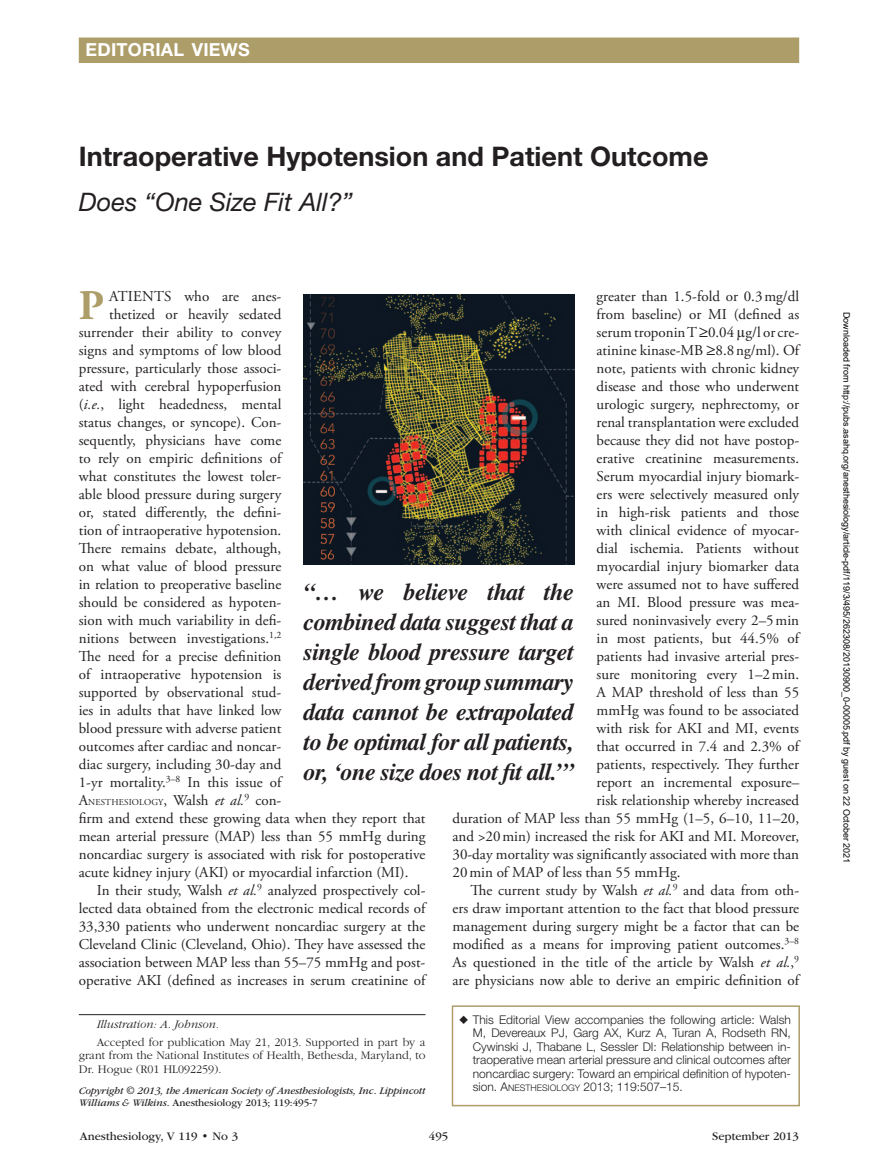
<style>
.page{position:relative;width:878px;height:1175px;background:#fff}
.page>*{position:absolute;margin:0;border:0;box-sizing:border-box;transform-origin:0 0}
.t1{font:700 42.15px "Adobe Garamond Pro";color:#ac9d69}
.t2{font:700 27px "Helvetica Neue LT Std";color:#231f20}
.t3{font:italic 25.5px "Helvetica Neue LT Std";color:#231f20}
.t4{font:italic 700 24px/30px "Times";letter-spacing:-.02em;color:#231f20;text-align:justify}
.t5{font:700 18px "Helvetica Neue LT Std";letter-spacing:.015em;color:#fff}
.t6{font:15px/18px "Adobe Garamond Pro";color:#231f20;text-align:right}
.t7{font:300 12px/13.5px "Helvetica Neue LT Std";color:#231f20;text-align:justify}
.t8{font:300 12px/13.5px "ITC Garamond Std";color:#231f20;text-align:justify}
.t9{font:12px "ITC Garamond Std";color:#231f20}
.t10{font:italic 300 12px "ITC Garamond Std";color:#231f20}
.t11{font:italic 10.5px/12px "ITC Garamond Std";letter-spacing:-.01em;color:#231f20}
.t12{font:9px "Arial";color:#000}
.t13{font:9px "Adobe Garamond Pro";color:#231f20}
.s1{font-style:italic}
.s2{font-size:15px}
.s3{font-family:"Gandhari Unicode"}
.s4{font-size:9px}
.s5{font-style:normal}
.s6{font-family:"Gandhari Unicode";font-weight:400}
</style>
<div class="page">
<div style="left:452px;top:1005px;width:348px;height:101px;border:2px solid #ac9d69"></div>
<hr style="left:79px;top:1014px;width:346px;height:1px;background:#231f20">
<img style="left:304px;top:294px;width:270px;height:270px">
<div style="left:79px;top:38px;width:720px;height:25px;background:#ac9d69"></div>
<p class="t5" style="left:86px;top:38px;width:166px">EDITORIAL VIEWS</p>
<h2 class="t2" style="left:79px;top:140px;width:631px">Intraoperative Hypotension and Patient Outcome</h2>
<h3 class="t3" style="left:79px;top:187px;width:275px">Does “One Size Fit All?”</h3>
<p class="t6" style="left:79px;top:287px;width:204px">ATIENTS who are anes&shy;thetized or heavily sedated surrender their ability to convey signs and symptoms of low blood pressure, particularly those associ&shy;ated with cerebral hypoperfusion (<span class="s1">i.e.</span>, light headedness, mental status changes, or syncope). Con&shy;sequently, physicians have come to rely on empiric definitions of what constitutes the lowest toler&shy;able blood pressure during surgery or, stated differently, the defini&shy;tion of intraoperative hypotension.<br>There remains debate, although, on what value of blood pressure in relation to preoperative baseline should be considered as hypoten&shy;sion with much variability in defi&shy;nitions between investigations.<sup>1,2<br></sup>The need for a precise definition of intraoperative hypotension is supported by observational stud&shy;ies in adults that have linked low blood pressure with adverse patient outcomes after cardiac and noncar&shy;diac surgery, including 30-day and 1-yr mortality.<sup>3–8</sup> In this issue of</p>
<p class="t13" style="left:79px;top:796px;width:17px"><span class="s2">A</span>nest</p>
<p class="t6" style="left:596px;top:287px;width:204px">greater than 1.5-fold or 0.3mg/dl</p>
<p class="t6" style="left:596px;top:305px;width:204px">from baseline) or MI (defined as</p>
<p class="t6" style="left:596px;top:323px;width:204px">serum troponin T <span class="s3">≥</span>0.04 <span class="s3">μ</span>g/l or cre-</p>
<p class="t6" style="left:596px;top:341px;width:204px">atinine kinase-MB <span class="s3">≥</span>8.8ng/ml). Of</p>
<p class="t6" style="left:596px;top:359px;width:204px">note, patients with chronic kidney</p>
<p class="t6" style="left:596px;top:377px;width:204px">disease and those who underwent</p>
<p class="t6" style="left:596px;top:395px;width:204px">urologic surgery, nephrectomy, or</p>
<p class="t6" style="left:596px;top:413px;width:204px">renal transplantation were excluded</p>
<p class="t6" style="left:596px;top:431px;width:204px">because they did not have postop-</p>
<p class="t6" style="left:596px;top:449px;width:204px">erative creatinine measurements.</p>
<p class="t6" style="left:596px;top:467px;width:204px">Serum myocardial injury biomark-</p>
<p class="t6" style="left:596px;top:485px;width:204px">ers were selectively measured only</p>
<p class="t6" style="left:596px;top:503px;width:204px">in high-risk patients and those</p>
<p class="t6" style="left:596px;top:521px;width:204px">with clinical evidence of myocar-</p>
<p class="t6" style="left:596px;top:539px;width:204px">dial ischemia. Patients without</p>
<p class="t6" style="left:596px;top:557px;width:204px">myocardial injury biomarker data</p>
<p class="t6" style="left:596px;top:575px;width:204px">were assumed not to have suffered</p>
<p class="t6" style="left:596px;top:593px;width:204px">an MI. Blood pressure was mea-</p>
<p class="t6" style="left:596px;top:611px;width:204px">sured noninvasively every 2–5min</p>
<p class="t6" style="left:596px;top:629px;width:204px">in most patients, but 44.5% of</p>
<p class="t6" style="left:596px;top:647px;width:204px">patients had invasive arterial pres-</p>
<p class="t6" style="left:596px;top:665px;width:204px">sure monitoring every 1–2min.</p>
<p class="t6" style="left:596px;top:683px;width:204px">A MAP threshold of less than 55</p>
<p class="t6" style="left:596px;top:701px;width:204px">mmHg was found to be associated</p>
<p class="t6" style="left:596px;top:719px;width:204px">with risk for AKI and MI, events</p>
<p class="t6" style="left:596px;top:737px;width:204px">that occurred in 7.4 and 2.3% of</p>
<p class="t6" style="left:596px;top:755px;width:204px">patients, respectively. They further</p>
<p class="t6" style="left:596px;top:773px;width:204px">report an incremental exposure–</p>
<p class="t6" style="left:596px;top:791px;width:204px">risk relationship whereby increased</p>
<p class="t6" style="left:452px;top:809px;width:348px">duration of MAP less than 55 mmHg (1–5, 6–10, 11–20,</p>
<p class="t6" style="left:452px;top:827px;width:348px">and &gt;20min) increased the risk for AKI and MI. Moreover,</p>
<p class="t6" style="left:452px;top:845px;width:348px">30-day mortality was significantly associated with more than</p>
<p class="t6" style="left:452px;top:863px;width:229px">20min of MAP of less than 55 mmHg.</p>
<p class="t6" style="left:470px;top:881px;width:330px">The current study by Walsh <span class="s1">et al.</span><sup>9</sup> and data from oth-</p>
<p class="t6" style="left:452px;top:899px;width:348px">ers draw important attention to the fact that blood pressure</p>
<p class="t6" style="left:452px;top:917px;width:348px">management during surgery might be a factor that can be</p>
<p class="t6" style="left:452px;top:935px;width:348px">modified as a means for improving patient outcomes.<sup>3–8</sup></p>
<p class="t6" style="left:452px;top:953px;width:348px">As questioned in the title of the article by Walsh <span class="s1">et al.</span>,<sup>9</sup></p>
<p class="t6" style="left:452px;top:971px;width:348px">are physicians now able to derive an empiric definition of</p>
<h1 class="t1" style="left:79px;top:281px;width:27px">P</h1>
<h3 class="t4" style="left:304px;top:576px;width:272px">“… we believe that the combined data suggest that a single blood pressure target derived from group summary data cannot be extrapolated to be optimal for all patients, or, ‘one size does not fit all.’”</h3>
<p class="t6" style="left:79px;top:791px;width:348px;text-align:left;text-indent:33px"><span class="s4">hesi ology</span>, Walsh <span class="s1">et al.</span><sup>9</sup> con-<br>firm and extend these growing data when they report that mean arterial pressure (MAP) less than 55 mmHg during noncardiac surgery is associated with risk for postoperative acute kidney injury (AKI) or myocardial infarction (MI).</p>
<p class="t6" style="left:79px;top:881px;width:348px;text-align:justify;text-indent:18px">In their study, Walsh <span class="s1">et al.</span><sup>9</sup> analyzed prospectively col&shy;lected data obtained from the electronic medical records of 33,330 patients who underwent noncardiac surgery at the Cleveland Clinic (Cleveland, Ohio). They have assessed the association between MAP less than 55–75 mmHg and post&shy;operative AKI (defined as increases in serum creatinine of</p>
<p class="t10" style="left:97px;top:1017px;width:124px">Illustration: A. Johnson.</p>
<p class="t8" style="left:79px;top:1035px;width:348px;text-indent:18px">Accepted for publication May 21, 2013. Supported in part by a grant from the National Institutes of Health, Bethesda, Maryland, to Dr. Hogue (R01 HL092259).</p>
<p class="t11" style="left:79px;top:1084px;width:348px">Copyright © 2013, the American Society of Anesthesiologists, Inc. Lippincott<br>Williams &amp; Wilkins. <span class="s5">Anesthesiology 2013; 119:495-7</span></p>
<p class="t7" style="left:472px;top:1012px;width:320px;text-indent:-12px"><span class="s6">◆</span> This Editorial View accompanies the following article: Walsh M, Devereaux PJ, Garg AX, Kurz A, Turan A, Rodseth RN, Cywinski J, Thabane L, Sessler DI: Relationship between in&shy;traoperative mean arterial pressure and clinical outcomes after noncardiac surgery: Toward an empirical definition of hypoten&shy;sion. A<span class="s4">nest</span></p>
<p class="t7" style="left:530px;top:1080px;width:154px"><span class="s4">hesiology</span> 2013; 119:507–15.</p>
<p class="t9" style="left:80px;top:1130px;width:160px">Anesthesiology, V 119 • No 3</p>
<p class="t9" style="left:429px;top:1130px;width:21px">495</p>
<p class="t9" style="left:712px;top:1130px;width:88px">September 2013</p>
<p class="t12" style="left:850px;top:312px;width:553px;rotate:90deg">Downloaded from http://pubs.asahq.org/anesthesiology/article-pdf/119/3/495/262308/20130900_0-00005.pdf by guest on 22 October 2021</p>
</div>
